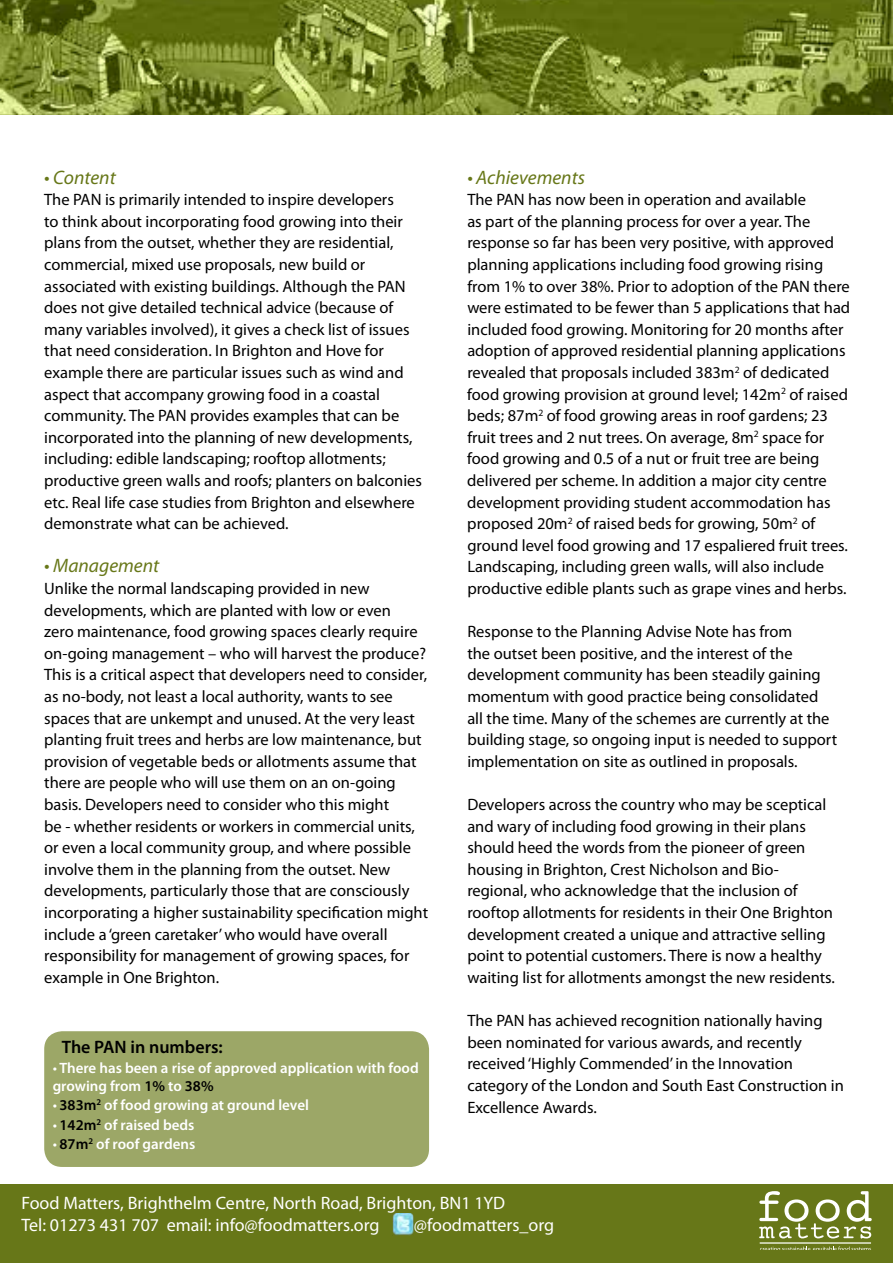
<style>
.page{position:relative;width:893px;height:1263px;background:#fff}
.page>*{position:absolute;margin:0;border:0;box-sizing:border-box;transform-origin:0 0}
.t1{font:italic 19.5px "Myriad Pro";color:#677718}
.t2{font:18px/21.6px "Myriad Pro";color:#fff}
.t3{font:600 18px "Myriad Pro";color:#000}
.t4{font:16.5px/21.6px "Myriad Pro";color:#000}
.t5{font:600 15px/18px "Myriad Pro";color:#fff}
.s1{font-weight:400;font-style:italic}
.s2{color:#000}
</style>
<div class="page">
<div style="left:0;top:1184px;width:893px;height:79px;background:#677718"></div>
<img style="left:0;top:0;width:893px;height:115px">
<img style="left:392px;top:1213px;width:22px;height:22px">
<svg style="left:760px;top:1246px;width:111px;height:4px"></svg>
<hr style="left:760px;top:1242px;width:111px;height:2px;background:#d0d6b6">
<svg style="left:759px;top:1191px;width:113px;height:47px"></svg>
<div style="left:44px;top:1031px;width:385px;height:136px;background:#9ca767;border-radius:18px"></div>
<p class="t1" style="left:44px;top:165px;width:73px">• Content</p>
<p class="t4" style="left:44px;top:189px;width:379px">The PAN is primarily intended to inspire developers<br>to think about incorporating food growing into their plans from the outset, whether they are residential, commercial, mixed use proposals, new build or associated with existing buildings. Although the PAN does not give detailed technical advice (because of many variables involved), it gives a check list of issues that need consideration. In Brighton and Hove for example there are particular issues such as wind and aspect that accompany growing food in a coastal community. The PAN provides examples that can be incorporated into the planning of new developments, including: edible landscaping; rooftop allotments; productive green walls and roofs; planters on balconies etc. Real life case studies from Brighton and elsewhere demonstrate what can be achieved.</p>
<p class="t1" style="left:44px;top:554px;width:117px">• Management</p>
<p class="t4" style="left:44px;top:577px;width:385px">Unlike the normal landscaping provided in new developments, which are planted with low or even<br>zero maintenance, food growing spaces clearly require on-going management – who will harvest the produce?<br>This is a critical aspect that developers need to consider, as no-body, not least a local authority, wants to see spaces that are unkempt and unused. At the very least planting fruit trees and herbs are low maintenance, but provision of vegetable beds or allotments assume that there are people who will use them on an on-going basis. Developers need to consider who this might<br>be - whether residents or workers in commercial units, or even a local community group, and where possible involve them in the planning from the outset. New developments, particularly those that are consciously incorporating a higher sustainability specification might include a ‘green caretaker’ who would have overall responsibility for management of growing spaces, for example in One Brighton.</p>
<p class="t3" style="left:62px;top:1036px;width:163px">The PAN in numbers:</p>
<p class="t5" style="left:53px;top:1058px;width:367px"><span class="s1">•</span> There has been a rise of approved application with food growing from <span class="s2">1%</span> to <span class="s2">38%</span></p>
<p class="t5" style="left:53px;top:1096px;width:258px"><span class="s1">•</span> <span class="s2">383m</span><sup>2</sup> of food growing at ground level</p>
<p class="t5" style="left:53px;top:1115px;width:143px"><span class="s1">•</span> <span class="s2">142m</span><sup>2</sup> of raised beds</p>
<p class="t5" style="left:53px;top:1135px;width:144px"><span class="s1">•</span> <span class="s2">87m</span><sup>2</sup> of roof gardens</p>
<p class="t1" style="left:467px;top:165px;width:119px">• Achievements</p>
<p class="t4" style="left:467px;top:189px;width:384px">The PAN has now been in operation and available<br>as part of the planning process for over a year. The response so far has been very positive, with approved planning applications including food growing rising from 1% to over 38%. Prior to adoption of the PAN there were estimated to be fewer than 5 applications that had included food growing. Monitoring for 20 months after adoption of approved residential planning applications revealed that proposals included 383m<sup>2</sup> of dedicated food growing provision at ground level; 142m<sup>2</sup> of raised beds; 87m<sup>2</sup> of food growing areas in roof gardens; 23 fruit trees and 2 nut trees. On average, 8m<sup>2</sup> space for food growing and 0.5 of a nut or fruit tree are being delivered per scheme. In addition a major city centre development providing student accommodation has proposed 20m<sup>2</sup> of raised beds for growing, 50m<sup>2</sup> of ground level food growing and 17 espaliered fruit trees.<br>Landscaping, including green walls, will also include productive edible plants such as grape vines and herbs.</p>
<p class="t4" style="left:467px;top:621px;width:371px">Response to the Planning Advise Note has from<br>the outset been positive, and the interest of the development community has been steadily gaining momentum with good practice being consolidated all the time. Many of the schemes are currently at the building stage, so ongoing input is needed to support implementation on site as outlined in proposals.</p>
<p class="t4" style="left:467px;top:793px;width:369px">Developers across the country who may be sceptical and wary of including food growing in their plans should heed the words from the pioneer of green housing in Brighton, Crest Nicholson and Bio&shy;regional, who acknowledge that the inclusion of rooftop allotments for residents in their One Brighton development created a unique and attractive selling point to potential customers. There is now a healthy waiting list for allotments amongst the new residents.</p>
<p class="t4" style="left:467px;top:1009px;width:378px">The PAN has achieved recognition nationally having been nominated for various awards, and recently received ‘Highly Commended’ in the Innovation category of the London and South East Construction in Excellence Awards.</p>
<p class="t2" style="left:21px;top:1192px;width:485px">Food Matters, Brighthelm Centre, North Road, Brighton, BN1 1YD<br>Tel: 01273 431 707 email: info@foodmatters.org</p>
<p class="t2" style="left:414px;top:1213px;width:142px">@foodmatters_org</p>
</div>
